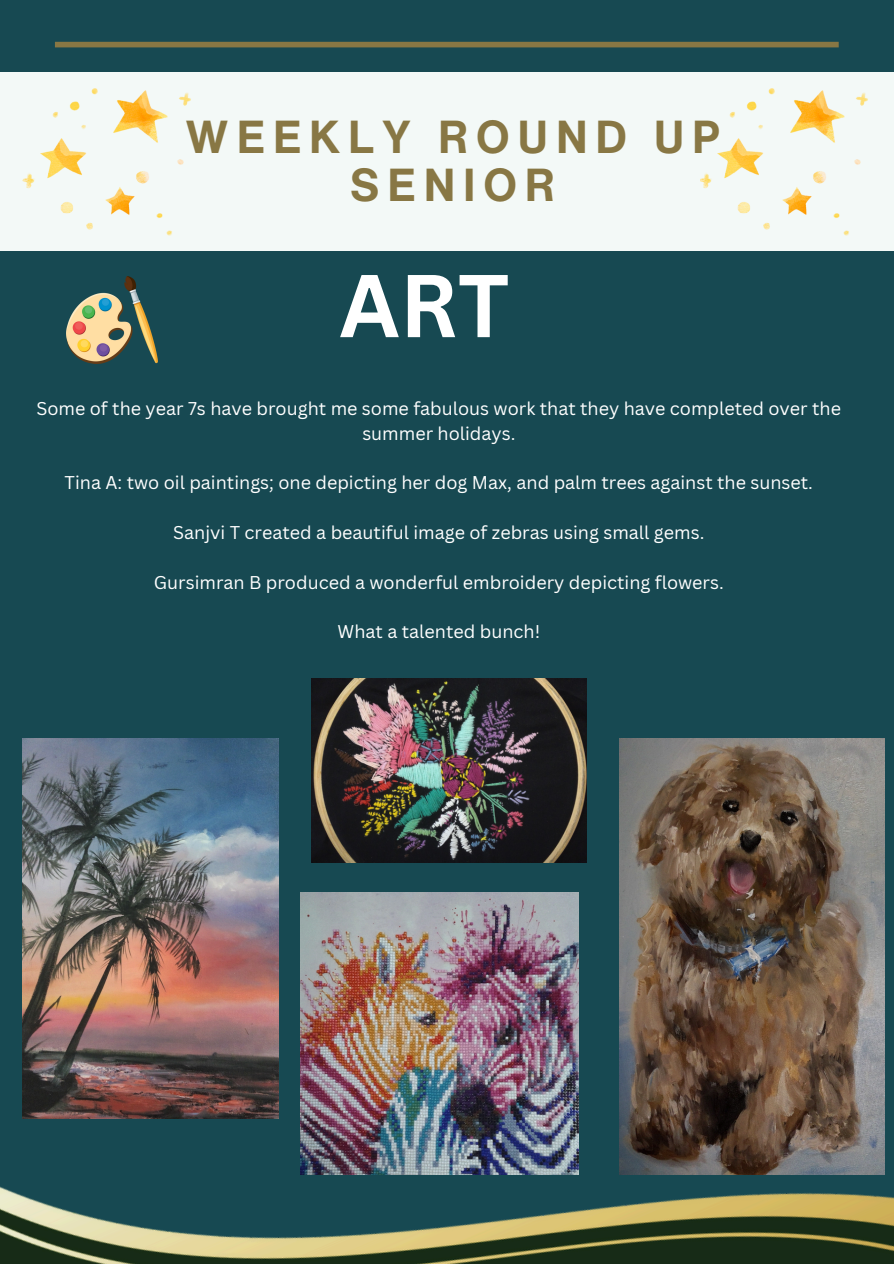
<style>
.page{position:relative;width:894px;height:1264px;background:#fff}
.page>*{position:absolute;margin:0;border:0;box-sizing:border-box;transform-origin:0 0}
.t1{font:700 87px "Canva Sans";color:#fff}
.t2{font:700 45px/48.3px "Helvetica Now Text";letter-spacing:.17em;color:#874;text-align:center}
.t3{font:18px/24.8px "Canva Sans";color:#fff;text-align:center}
</style>
<div class="page">
<div style="left:0;top:0;width:893px;height:1263px;background:#174952"></div>
<img style="left:0;top:678px;width:893px;height:585px">
<div style="left:55px;top:42px;width:783px;height:5px;background:#874"></div>
<div style="left:0;top:72px;width:893px;height:179px;background:#f3f9f7"></div>
<img style="left:700px;top:88px;width:168px;height:147px">
<img style="left:22px;top:88px;width:169px;height:147px">
<img style="left:311px;top:678px;width:275px;height:184px">
<img style="left:619px;top:738px;width:264px;height:436px">
<img style="left:300px;top:892px;width:278px;height:281px">
<img style="left:22px;top:738px;width:256px;height:380px">
<img style="left:66px;top:276px;width:91px;height:88px">
<p class="t2" style="left:185px;top:112px;width:535px">WEEKLY ROUND UP<br>SENIOR</p>
<p class="t1" style="left:339px;top:244px;width:172px">ART</p>
<p class="t3" style="left:36px;top:396px;width:805px">Some of the year 7s have brought me some fabulous work that they have completed over the summer holidays.</p>
<p class="t3" style="left:64px;top:470px;width:749px">Tina A: two oil paintings; one depicting her dog Max, and palm trees against the sunset.</p>
<p class="t3" style="left:173px;top:519px;width:532px">Sanjvi T created a beautiful image of zebras using small gems.</p>
<p class="t3" style="left:154px;top:569px;width:571px">Gursimran B produced a wonderful embroidery depicting flowers.</p>
<p class="t3" style="left:337px;top:618px;width:204px">What a talented bunch!</p>
</div>
